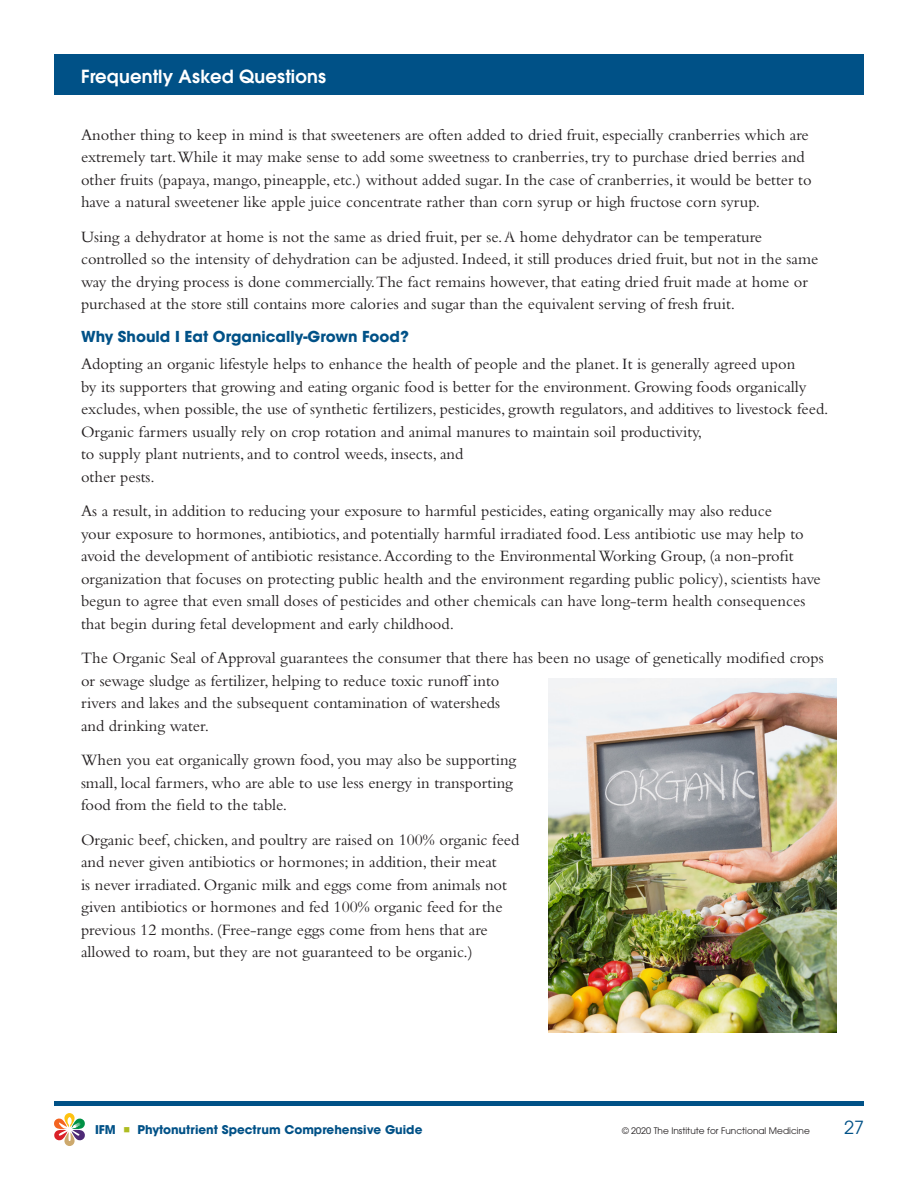
<style>
.page{position:relative;width:918px;height:1188px;background:#fff}
.page>*{position:absolute;margin:0;border:0;box-sizing:border-box;transform-origin:0 0}
.t1{font:600 18px "ITC Avant Garde Std";letter-spacing:.01em;color:#fff}
.t2{font:18px "ITC Avant Garde Std";color:#005187}
.Body{font:16.5px/22.5px "Bembo Std";color:#231f20}
.subhead_2{font:700 15px "ITC Avant Garde Std";color:#005187}
.t3{font:700 12px "ITC Avant Garde Std";color:#005187}
.t4{font:9px "ITC Avant Garde Std";color:#231f20}
.s1{color:#aebc21}
</style>
<div class="page">
<div style="left:54px;top:54px;width:810px;height:40px;background:#005187"></div>
<div style="left:54px;top:1101px;width:810px;height:5px;background:#005187"></div>
<svg style="left:54px;top:1113px;width:31px;height:33px"></svg>
<img style="left:549px;top:678px;width:288px;height:354px">
<p class="t1" style="left:81px;top:65px;width:247px">Frequently Asked Questions</p>
<p class="Body" style="left:81px;top:123px;width:732px">Another thing to keep in mind is that sweeteners are often added to dried fruit, especially cranberries which are extremely tart.While it may make sense to add some sweetness to cranberries, try to purchase dried berries and other fruits (papaya, mango, pineapple, etc.) without added sugar. In the case of cranberries, it would be better to have a natural sweetener like apple juice concentrate rather than corn syrup or high fructose corn syrup.</p>
<p class="Body" style="left:81px;top:225px;width:739px">Using a dehydrator at home is not the same as dried fruit, per se. A home dehydrator can be temperature controlled so the intensity of dehydration can be adjusted. Indeed, it still produces dried fruit, but not in the same way the drying process is done commercially.The fact remains however, that eating dried fruit made at home or purchased at the store still contains more calories and sugar than the equivalent serving of fresh fruit.</p>
<p class="subhead_2" style="left:81px;top:327px;width:329px">Why Should I Eat Organically-Grown Food?</p>
<p class="Body" style="left:81px;top:352px;width:749px">Adopting an organic lifestyle helps to enhance the health of people and the planet. It is generally agreed upon<br>by its supporters that growing and eating organic food is better for the environment. Growing foods organically excludes, when possible, the use of synthetic fertilizers, pesticides, growth regulators, and additives to livestock feed.<br>Organic farmers usually rely on crop rotation and animal manures to maintain soil productivity,<br>to supply plant nutrients, and to control weeds, insects, and<br>other pests.</p>
<p class="Body" style="left:81px;top:499px;width:741px">As a result, in addition to reducing your exposure to harmful pesticides, eating organically may also reduce<br>your exposure to hormones, antibiotics, and potentially harmful irradiated food. Less antibiotic use may help to avoid the development of antibiotic resistance. According to the Environmental Working Group, (a non-profit organization that focuses on protecting public health and the environment regarding public policy), scientists have begun to agree that even small doses of pesticides and other chemicals can have long-term health consequences that begin during fetal development and early childhood.</p>
<p class="Body" style="left:81px;top:646px;width:744px">The Organic Seal of Approval guarantees the consumer that there has been no usage of genetically modified crops or sewage sludge as fertilizer, helping to reduce toxic runoff into<br>rivers and lakes and the subsequent contamination of watersheds<br>and drinking water.</p>
<p class="Body" style="left:81px;top:748px;width:437px">When you eat organically grown food, you may also be supporting small, local farmers, who are able to use less energy in transporting food from the field to the table.</p>
<p class="Body" style="left:81px;top:828px;width:440px">Organic beef, chicken, and poultry are raised on 100% organic feed and never given antibiotics or hormones; in addition, their meat<br>is never irradiated. Organic milk and eggs come from animals not given antibiotics or hormones and fed 100% organic feed for the previous 12 months. (Free-range eggs come from hens that are allowed to roam, but they are not guaranteed to be organic.)</p>
<p class="t3" style="left:95px;top:1122px;width:329px">IFM <span class="s1">■</span> Phytonutrient Spectrum Comprehensive Guide</p>
<p class="t4" style="left:622px;top:1125px;width:189px">© 2020 The Institute for Functional Medicine</p>
<p class="t2" style="left:844px;top:1116px;width:21px">27</p>
</div>
